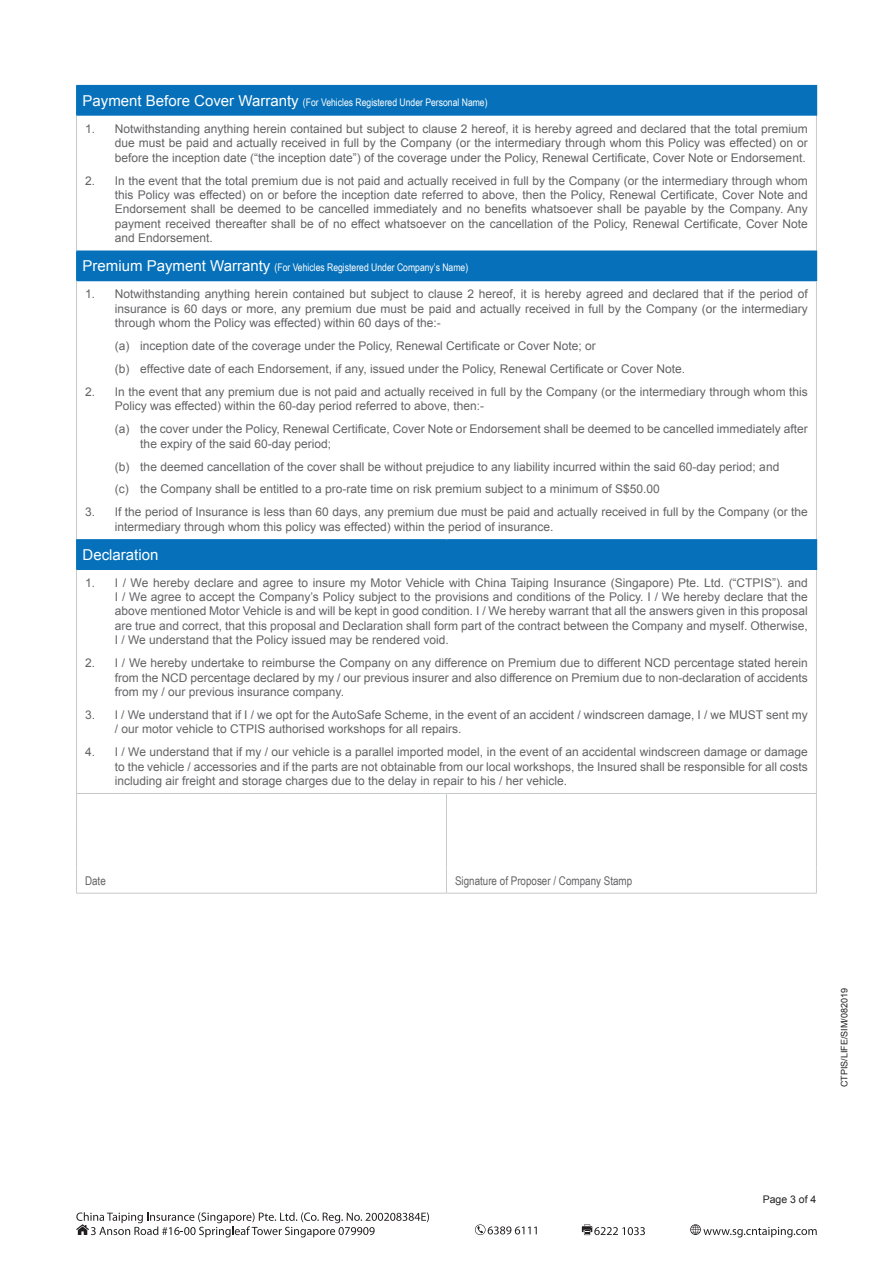
<style>
.page{position:relative;width:893px;height:1263px;background:#fff}
.page>*{position:absolute;margin:0;border:0;box-sizing:border-box;transform-origin:0 0}
.t1{font:15px "Arial";color:#fff}
.t2{font:12px/14.4px "Arial";color:#636366;text-align:justify}
.t3{font:12px "Arial Narrow";color:#636366}
.t4{font:10.5px "Arial Narrow";color:#fff}
.t5{font:10.5px "Arial";color:#231f20}
.t6{font:9px "Arial";color:#231f20}
.s1{font-family:"Arial";font-size:15px}
</style>
<div class="page">
<svg style="left:475px;top:1224px;width:62px;height:11px"></svg>
<svg style="left:582px;top:1224px;width:63px;height:11px"></svg>
<svg style="left:690px;top:1224px;width:127px;height:13px"></svg>
<svg style="left:76px;top:1212px;width:353px;height:25px"></svg>
<hr style="left:76px;top:116px;width:1px;height:135px;background:#c7cacb">
<hr style="left:816px;top:116px;width:1px;height:135px;background:#c7cacb">
<div style="left:77px;top:85px;width:739px;height:30px;background:#0671ba"></div>
<hr style="left:76px;top:85px;width:741px;height:1px;background:#0671ba">
<svg style="left:76px;top:86px;width:1px;height:29px"></svg>
<hr style="left:76px;top:115px;width:741px;height:1px;background:#0671ba">
<svg style="left:816px;top:86px;width:1px;height:29px"></svg>
<div style="left:77px;top:251px;width:739px;height:30px;background:#0671ba"></div>
<svg style="left:76px;top:251px;width:1px;height:29px"></svg>
<hr style="left:76px;top:280px;width:741px;height:1px;background:#0671ba">
<svg style="left:816px;top:251px;width:1px;height:29px"></svg>
<hr style="left:76px;top:281px;width:1px;height:258px;background:#c7cacb">
<hr style="left:816px;top:281px;width:1px;height:258px;background:#c7cacb">
<div style="left:77px;top:540px;width:739px;height:29px;background:#0671ba"></div>
<hr style="left:76px;top:570px;width:1px;height:223px;background:#c7cacb">
<hr style="left:816px;top:570px;width:1px;height:223px;background:#c7cacb">
<hr style="left:76px;top:539px;width:370px;height:1px;background:#0671ba">
<svg style="left:76px;top:540px;width:1px;height:29px"></svg>
<hr style="left:446px;top:539px;width:371px;height:1px;background:#0671ba">
<hr style="left:76px;top:569px;width:370px;height:1px;background:#0671ba">
<hr style="left:446px;top:569px;width:371px;height:1px;background:#0671ba">
<svg style="left:816px;top:540px;width:1px;height:29px"></svg>
<hr style="left:76px;top:793px;width:370px;height:1px;background:#c7cacb">
<hr style="left:446px;top:793px;width:371px;height:1px;background:#c7cacb">
<svg style="left:76px;top:794px;width:1px;height:99px"></svg>
<svg style="left:446px;top:794px;width:1px;height:99px"></svg>
<svg style="left:816px;top:794px;width:1px;height:99px"></svg>
<hr style="left:76px;top:893px;width:370px;height:1px;background:#c7cacb">
<hr style="left:446px;top:893px;width:371px;height:1px;background:#c7cacb">
<p class="t4" style="left:83px;top:94px;width:407px"><span class="s1">Payment Before Cover Warranty</span> (For Vehicles Registered Under Personal Name)</p>
<p class="t2" style="left:115px;top:122px;width:695px;text-indent:-30px">1. Notwithstanding anything herein contained but subject to clause 2 hereof, it is hereby agreed and declared that the total premium due must be paid and actually received in full by the Company (or the intermediary through whom this Policy was effected) on or before the inception date (“the inception date”) of the coverage under the Policy, Renewal Certificate, Cover Note or Endorsement.</p>
<p class="t2" style="left:115px;top:173px;width:695px;text-indent:-30px">2. In the event that the total premium due is not paid and actually received in full by the Company (or the intermediary through whom this Policy was effected) on or before the inception date referred to above, then the Policy, Renewal Certificate, Cover Note and Endorsement shall be deemed to be cancelled immediately and no benefits whatsoever shall be payable by the Company. Any payment received thereafter shall be of no effect whatsoever on the cancellation of the Policy, Renewal Certificate, Cover Note and Endorsement.</p>
<p class="t4" style="left:83px;top:260px;width:387px"><span class="s1">Premium Payment Warranty</span> (For Vehicles Registered Under Company’s Name)</p>
<p class="t2" style="left:115px;top:287px;width:695px;text-indent:-30px">1. Notwithstanding anything herein contained but subject to clause 2 hereof, it is hereby agreed and declared that if the period of insurance is 60 days or more, any premium due must be paid and actually received in full by the Company (or the intermediary through whom the Policy was effected) within 60 days of the:-</p>
<p class="t2" style="left:115px;top:335px;width:572px;line-height:23px">(a) inception date of the coverage under the Policy, Renewal Certificate or Cover Note; or<br>(b) effective date of each Endorsement, if any, issued under the Policy, Renewal Certificate or Cover Note.</p>
<p class="t2" style="left:115px;top:385px;width:695px;text-indent:-30px">2. In the event that any premium due is not paid and actually received in full by the Company (or the intermediary through whom this<br>Policy was effected) within the 60-day period referred to above, then:-</p>
<p class="t2" style="left:140px;top:422px;width:669px;text-indent:-26px">(a) the cover under the Policy, Renewal Certificate, Cover Note or Endorsement shall be deemed to be cancelled immediately after the expiry of the said 60-day period;</p>
<p class="t2" style="left:115px;top:455px;width:666px;line-height:23px">(b) the deemed cancellation of the cover shall be without prejudice to any liability incurred within the said 60-day period; and (c) the Company shall be entitled to a pro-rate time on risk premium subject to a minimum of S$50.00</p>
<p class="t2" style="left:115px;top:505px;width:695px;text-indent:-30px">3. If the period of Insurance is less than 60 days, any premium due must be paid and actually received in full by the Company (or the intermediary through whom this policy was effected) within the period of insurance.</p>
<p class="t1" style="left:83px;top:545px;width:77px">Declaration</p>
<p class="t2" style="left:115px;top:575px;width:695px;text-indent:-30px">1. I / We hereby declare and agree to insure my Motor Vehicle with China Taiping Insurance (Singapore) Pte. Ltd. (“CTPIS”). and I / We agree to accept the Company’s Policy subject to the provisions and conditions of the Policy. I / We hereby declare that the above mentioned Motor Vehicle is and will be kept in good condition. I / We hereby warrant that all the answers given in this proposal are true and correct, that this proposal and Declaration shall form part of the contract between the Company and myself. Otherwise, I / We understand that the Policy issued may be rendered void.</p>
<p class="t2" style="left:115px;top:656px;width:695px;text-indent:-30px">2. I / We hereby undertake to reimburse the Company on any difference on Premium due to different NCD percentage stated herein from the NCD percentage declared by my / our previous insurer and also difference on Premium due to non-declaration of accidents from my / our previous insurance company.</p>
<p class="t2" style="left:115px;top:707px;width:695px;text-indent:-30px">3. I / We understand that if I / we opt for the AutoSafe Scheme, in the event of an accident / windscreen damage, I / we MUST sent my / our motor vehicle to CTPIS authorised workshops for all repairs.</p>
<p class="t2" style="left:115px;top:745px;width:695px;text-indent:-30px">4. I / We understand that if my / our vehicle is a parallel imported model, in the event of an accidental windscreen damage or damage to the vehicle / accessories and if the parts are not obtainable from our local workshops, the Insured shall be responsible for all costs including air freight and storage charges due to the delay in repair to his / her vehicle.</p>
<p class="t3" style="left:85px;top:872px;width:22px">Date</p>
<p class="t3" style="left:455px;top:872px;width:179px">Signature of Proposer / Company Stamp</p>
<p class="t6" style="left:839px;top:1087px;width:101px;rotate:-90deg">CTPIS/LIFE/SIM/082019</p>
<p class="t5" style="left:763px;top:1192px;width:55px">Page 3 of 4</p>
</div>
